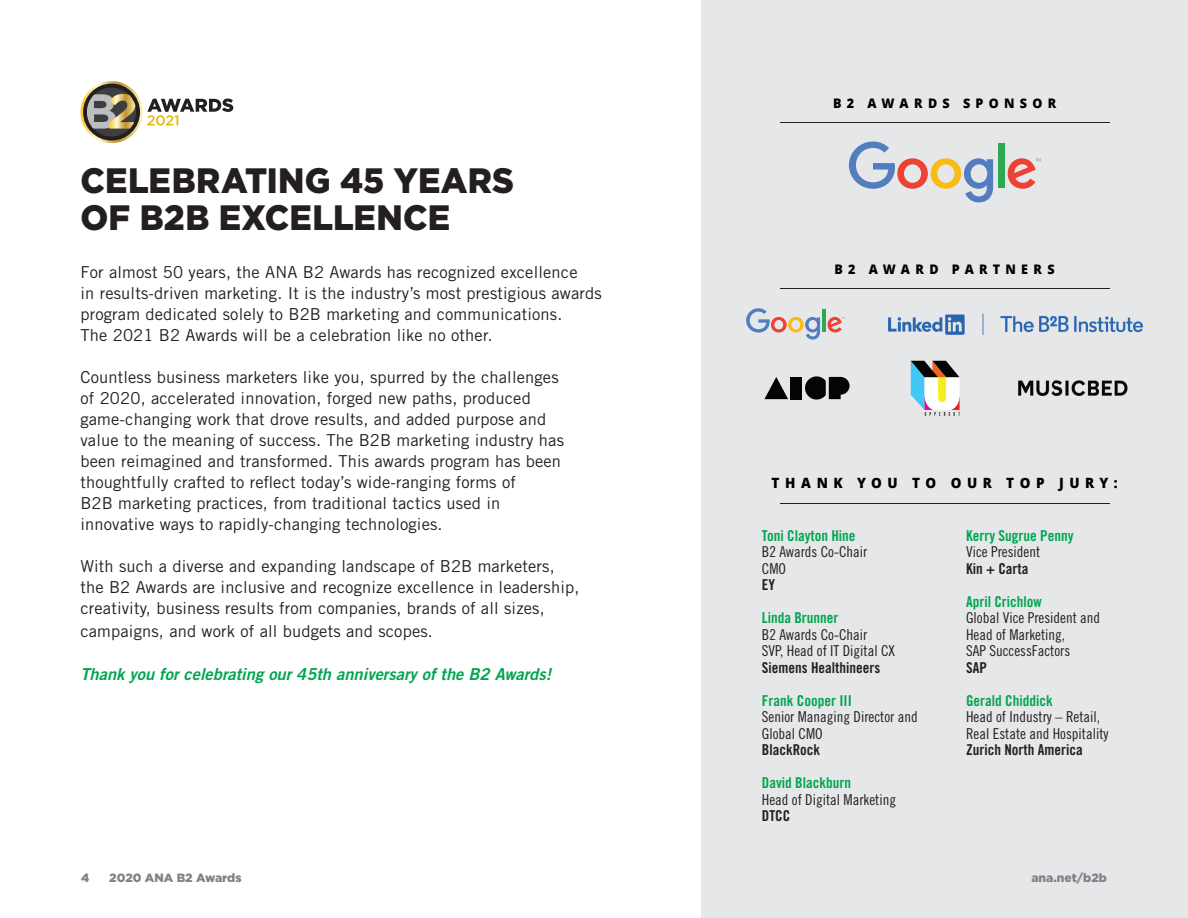
<style>
.page{position:relative;width:1188px;height:918px;background:#fff}
.page>*{position:absolute;margin:0;border:0;box-sizing:border-box;transform-origin:0 0}
.t1{font:900 35.25px/37.5px "Gotham";letter-spacing:.005em;color:#231f20;scale:.95 1}
.t2{font:16.5px/21px "Trade Gothic LT Std";letter-spacing:.01em;color:#231f20}
.t3{font:16.5px "Trade Gothic LT Std Bd 2 Obl";color:#00a54f}
.t4{font:15px/16.5px "Trade Gothic LT Std Cn 18";color:#231f20}
.t5{font:15px "Trade Gothic LT Std Bd Cn 20";color:#00a54f}
.t6{font:15px "Trade Gothic LT Std Bd Cn 20";color:#231f20}
.t7{font:800 14.1px "Open Sans";letter-spacing:.415em;color:#000;scale:.95 1}
.t8{font:800 13.2px "Open Sans";letter-spacing:.42em;color:#000;scale:.95 1}
.t9{font:900 12px "Gotham";color:#808285}
</style>
<div class="page">
<div style="left:701px;top:0;width:487px;height:918px;background:#e6e7e9"></div>
<hr style="left:780px;top:503px;width:329px;height:1px;background:#231f20">
<svg style="left:80px;top:81px;width:153px;height:62px"></svg>
<hr style="left:780px;top:122px;width:329px;height:1px;background:#231f20">
<svg style="left:849px;top:142px;width:144px;height:60px"></svg>
<div style="left:998px;top:143px;width:6px;height:45px;background:#2ea953"></div>
<svg style="left:1008px;top:158px;width:32px;height:31px"></svg>
<hr style="left:780px;top:289px;width:329px;height:1px;background:#231f20">
<div style="left:791px;top:377px;width:11px;height:22px;background:#040503"></div>
<svg style="left:764px;top:377px;width:24px;height:22px"></svg>
<svg style="left:805px;top:376px;width:45px;height:24px"></svg>
<img style="left:1018px;top:381px;width:109px;height:14px">
<svg style="left:911px;top:361px;width:49px;height:55px"></svg>
<img style="left:888px;top:314px;width:255px;height:20px">
<svg style="left:746px;top:308px;width:74px;height:32px"></svg>
<hr style="left:822px;top:309px;width:4px;height:23px;background:#2ea953">
<svg style="left:828px;top:317px;width:16px;height:16px"></svg>
<h1 class="t1" style="left:80px;top:161px;width:458px">CELEBRATING 45 YEARS<br>OF B2B EXCELLENCE</h1>
<p class="t2" style="left:80px;top:262px;width:523px">For almost 50 years, the ANA B2 Awards has recognized excellence<br>in results-driven marketing. It is the industry’s most prestigious awards program dedicated solely to B2B marketing and communications.<br>The 2021 B2 Awards will be a celebration like no other.</p>
<p class="t2" style="left:80px;top:367px;width:485px">Countless business marketers like you, spurred by the challenges of 2020, accelerated innovation, forged new paths, produced game-changing work that drove results, and added purpose and value to the meaning of success. The B2B marketing industry has been reimagined and transformed. This awards program has been thoughtfully crafted to reflect today’s wide-ranging forms of<br>B2B marketing practices, from traditional tactics used in innovative ways to rapidly-changing technologies.</p>
<p class="t2" style="left:80px;top:556px;width:501px">With such a diverse and expanding landscape of B2B marketers, the B2 Awards are inclusive and recognize excellence in leadership, creativity, business results from companies, brands of all sizes,</p>
<p class="t2" style="left:80px;top:620px;width:354px">campaigns, and work of all budgets and scopes.</p>
<p class="t3" style="left:80px;top:664px;width:472px">Thank you for celebrating our 45th anniversary of the B2 Awards!</p>
<p class="t8" style="left:833px;top:93px;width:236px">B2 AWARDS SPONSOR</p>
<p class="t8" style="left:834px;top:259px;width:234px">B2 AWARD PARTNERS</p>
<p class="t7" style="left:772px;top:473px;width:366px">THANK YOU TO OUR TOP JURY:</p>
<p class="t5" style="left:762px;top:526px;width:95px">Toni Clayton Hine</p>
<p class="t4" style="left:762px;top:544px;width:107px">B2 Awards Co-Chair<br>CMO</p>
<p class="t6" style="left:762px;top:576px;width:15px">EY</p>
<p class="t5" style="left:762px;top:609px;width:78px">Linda Brunner</p>
<p class="t4" style="left:762px;top:626px;width:135px">B2 Awards Co-Chair<br>SVP, Head of IT Digital CX</p>
<p class="t6" style="left:762px;top:658px;width:120px">Siemens Healthineers</p>
<p class="t5" style="left:762px;top:691px;width:91px">Frank Cooper III</p>
<p class="t4" style="left:762px;top:709px;width:157px">Senior Managing Director and<br>Global CMO</p>
<p class="t6" style="left:762px;top:741px;width:60px">BlackRock</p>
<p class="t5" style="left:762px;top:774px;width:91px">David Blackburn</p>
<p class="t4" style="left:762px;top:791px;width:136px">Head of Digital Marketing</p>
<p class="t6" style="left:762px;top:807px;width:30px">DTCC</p>
<p class="t5" style="left:966px;top:526px;width:109px">Kerry Sugrue Penny</p>
<p class="t4" style="left:966px;top:544px;width:76px">Vice President</p>
<p class="t6" style="left:966px;top:559px;width:64px">Kin + Carta</p>
<p class="t5" style="left:966px;top:592px;width:77px">April Crichlow</p>
<p class="t4" style="left:966px;top:610px;width:136px">Global Vice President and<br>Head of Marketing,<br>SAP SuccessFactors</p>
<p class="t6" style="left:966px;top:658px;width:22px">SAP</p>
<p class="t5" style="left:966px;top:691px;width:88px">Gerald Chiddick</p>
<p class="t4" style="left:966px;top:709px;width:144px">Head of Industry – Retail,<br>Real Estate and Hospitality</p>
<p class="t6" style="left:966px;top:741px;width:118px">Zurich North America</p>
<p class="t9" style="left:81px;top:869px;width:10px">4</p>
<p class="t9" style="left:109px;top:869px;width:134px">2020 ANA B2 Awards</p>
<p class="t9" style="left:1031px;top:869px;width:77px">ana.net/b2b</p>
</div>
